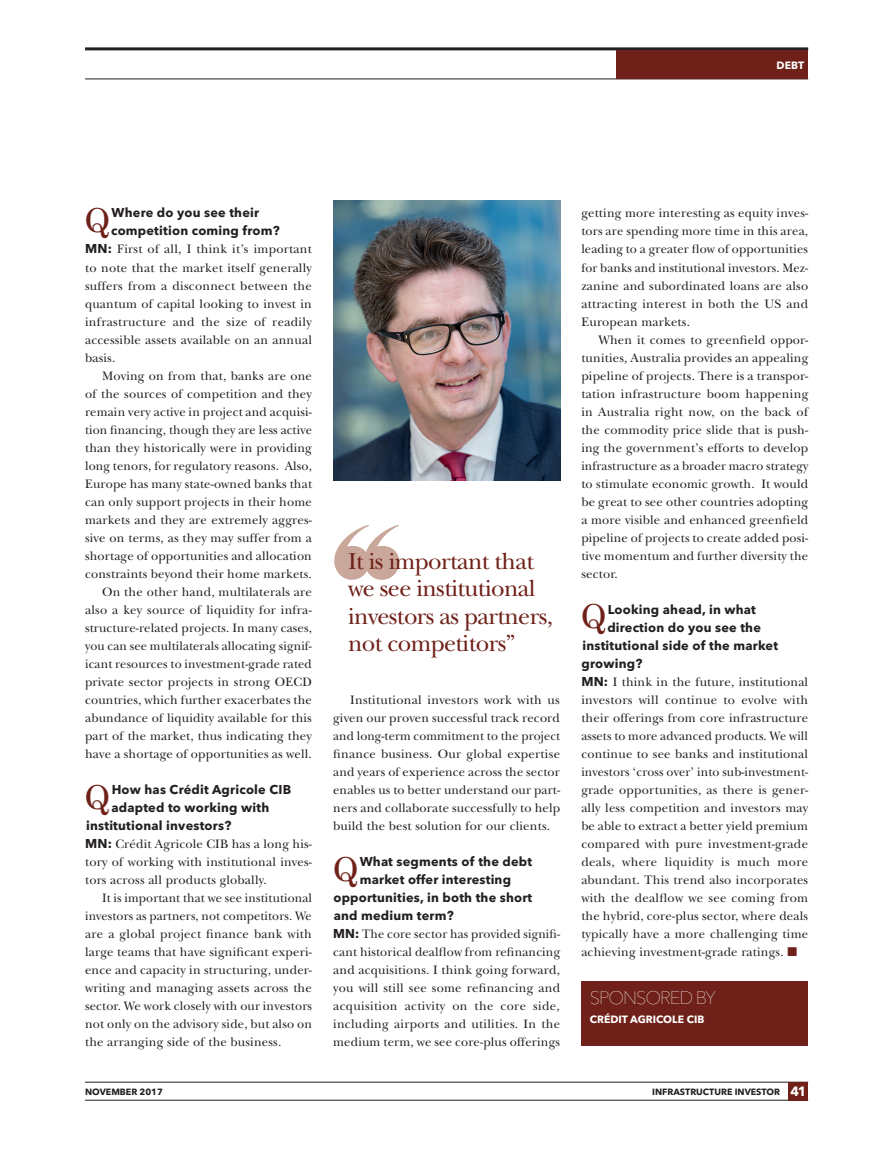
<style>
.page{position:relative;width:872px;height:1149px;background:#fff}
.page>*{position:absolute;margin:0;border:0;box-sizing:border-box;transform-origin:0 0}
._8_Q_A_Question{font:33px "Century";color:#6f2119}
._14_Big_feature_quot{font:24px/27px "New Baskerville Std";letter-spacing:-.025em;color:#6f2119}
._25_Sponsored_by{font:200 18px "Avenir Next LT Pro";letter-spacing:-.055em;color:#fff}
._4_Body_text_indent{font:12.75px/18px "New Baskerville Std";letter-spacing:.015em;color:#231f20;text-align:justify}
._9_Q_A_Answer{font:12.75px/18px "New Baskerville Std";letter-spacing:.015em;color:#231f20;text-align:justify}
._8_Q_A_Question-2{font:700 12.75px/18px "Avenir Next LT Pro";letter-spacing:.015em;color:#231f20}
._26_Sponsor_name{font:700 10.5px "Avenir Next LT Pro";color:#fff}
.t1{font:700 9px "Avenir Next LT Pro";color:#231f20}
.s1{font-family:"Avenir Next LT Pro";font-weight:700}
.s2{color:#6f2119}
.s3{font-size:13.35px;color:#fff}
</style>
<div class="page">
<hr style="left:85px;top:47px;width:723px;height:3px;background:#231f20">
<hr style="left:85px;top:79px;width:723px;height:1px;background:#231f20">
<hr style="left:85px;top:1081px;width:723px;height:1px;background:#231f20">
<hr style="left:85px;top:1099px;width:723px;height:1px;background:#231f20">
<div style="left:788px;top:1081px;width:20px;height:18px;background:#6f2119"></div>
<div style="left:617px;top:50px;width:191px;height:29px;background:#6f2119"></div>
<div style="left:581px;top:981px;width:227px;height:64px;background:#6f2119"></div>
<img style="left:333px;top:201px;width:227px;height:279px">
<svg style="left:334px;top:525px;width:65px;height:54px"></svg>
<p class="_26_Sponsor_name" style="left:776px;top:59px;width:29px">DEBT</p>
<p class="_8_Q_A_Question" style="left:85px;top:192px;width:27px">Q</p>
<p class="_8_Q_A_Question-2" style="left:111px;top:204px;width:170px">Where do you see their competition coming from?</p>
<p class="_9_Q_A_Answer" style="left:85px;top:240px;width:228px"><span class="s1">MN:</span> First of all, I think it’s important to note that the market itself generally suffers from a disconnect between the quantum of capital looking to invest in infrastructure and the size of readily accessible assets available on an annual basis.</p>
<p class="_4_Body_text_indent" style="left:85px;top:366px;width:228px;text-indent:17px">Moving on from that, banks are one of the sources of competition and they remain very active in project and acquisi&shy;tion financing, though they are less active than they historically were in providing long tenors, for regulatory reasons. Also, Europe has many state-owned banks that can only support projects in their home markets and they are extremely aggres&shy;sive on terms, as they may suffer from a shortage of opportunities and allocation constraints beyond their home markets.</p>
<p class="_4_Body_text_indent" style="left:85px;top:582px;width:228px;text-indent:17px">On the other hand, multilaterals are also a key source of liquidity for infra&shy;structure-related projects. In many cases, you can see multilaterals allocating signif&shy;icant resources to investment-grade rated private sector projects in strong OECD countries, which further exacerbates the abundance of liquidity available for this part of the market, thus indicating they have a shortage of opportunities as well.</p>
<p class="_8_Q_A_Question" style="left:85px;top:768px;width:27px">Q</p>
<p class="_8_Q_A_Question-2" style="left:112px;top:780px;width:181px">How has Crédit Agricole CIB</p>
<p class="_8_Q_A_Question-2" style="left:111px;top:798px;width:159px">adapted to working with</p>
<p class="_8_Q_A_Question-2" style="left:86px;top:816px;width:147px">institutional investors?</p>
<p class="_9_Q_A_Answer" style="left:85px;top:834px;width:228px"><span class="s1">MN:</span> Crédit Agricole CIB has a long his&shy;tory of working with institutional inves&shy;tors across all products globally.</p>
<p class="_4_Body_text_indent" style="left:85px;top:888px;width:228px;text-indent:17px">It is important that we see institutional investors as partners, not competitors. We are a global project finance bank with large teams that have significant experi&shy;ence and capacity in structuring, under&shy;writing and managing assets across the sector. We work closely with our investors not only on the advisory side, but also on the arranging side of the business.</p>
<p class="_14_Big_feature_quot" style="left:348px;top:548px;width:206px">It is important that we see institutional investors as partners, not competitors”</p>
<p class="_4_Body_text_indent" style="left:333px;top:690px;width:228px;text-indent:17px">Institutional investors work with us given our proven successful track record and long-term commitment to the project finance business. Our global expertise and years of experience across the sector enables us to better understand our part&shy;ners and collaborate successfully to help build the best solution for our clients.</p>
<p class="_8_Q_A_Question" style="left:333px;top:840px;width:27px">Q</p>
<p class="_8_Q_A_Question-2" style="left:360px;top:852px;width:174px">What segments of the debt</p>
<p class="_8_Q_A_Question-2" style="left:360px;top:870px;width:153px">market offer interesting</p>
<p class="_8_Q_A_Question-2" style="left:333px;top:888px;width:200px">opportunities, in both the short</p>
<p class="_8_Q_A_Question-2" style="left:334px;top:906px;width:121px">and medium term?</p>
<p class="_9_Q_A_Answer" style="left:333px;top:924px;width:228px"><span class="s1">MN:</span> The core sector has provided signifi&shy;cant historical dealflow from refinancing and acquisitions. I think going forward, you will still see some refinancing and acquisition activity on the core side, including airports and utilities. In the medium term, we see core-plus offerings</p>
<p class="_9_Q_A_Answer" style="left:581px;top:204px;width:228px">getting more interesting as equity inves&shy;tors are spending more time in this area, leading to a greater flow of opportunities for banks and institutional investors. Mez&shy;zanine and subordinated loans are also attracting interest in both the US and European markets.</p>
<p class="_4_Body_text_indent" style="left:581px;top:330px;width:228px;text-indent:17px">When it comes to greenfield oppor&shy;tunities, Australia provides an appealing pipeline of projects. There is a transpor&shy;tation infrastructure boom happening in Australia right now, on the back of the commodity price slide that is push&shy;ing the government’s efforts to develop infrastructure as a broader macro strategy to stimulate economic growth. It would be great to see other countries adopting a more visible and enhanced greenfield pipeline of projects to create added posi&shy;tive momentum and further diversity the sector.</p>
<p class="_8_Q_A_Question" style="left:581px;top:588px;width:27px">Q</p>
<p class="_8_Q_A_Question-2" style="left:608px;top:600px;width:149px">Looking ahead, in what</p>
<p class="_8_Q_A_Question-2" style="left:607px;top:618px;width:155px">direction do you see the</p>
<p class="_8_Q_A_Question-2" style="left:582px;top:636px;width:197px">institutional side of the market</p>
<p class="_8_Q_A_Question-2" style="left:581px;top:654px;width:62px">growing?</p>
<p class="_9_Q_A_Answer" style="left:581px;top:672px;width:228px"><span class="s1">MN:</span> I think in the future, institutional investors will continue to evolve with their offerings from core infrastructure assets to more advanced products. We will continue to see banks and institutional investors ‘cross over’ into sub-investment&shy;grade opportunities, as there is gener&shy;ally less competition and investors may be able to extract a better yield premium compared with pure investment-grade deals, where liquidity is much more abundant. This trend also incorporates with the dealflow we see coming from the hybrid, core-plus sector, where deals typically have a more challenging time achieving investment-grade ratings. <span class="s2">■</span></p>
<p class="_25_Sponsored_by" style="left:590px;top:986px;width:127px">SPONSORED BY</p>
<p class="_26_Sponsor_name" style="left:590px;top:1012px;width:116px">CRÉDIT AGRICOLE CIB</p>
<p class="t1" style="left:85px;top:1085px;width:79px">NOVEMBER 2017</p>
<p class="t1" style="left:652px;top:1085px;width:156px">INFRASTRUCTURE INVESTOR <span class="s3">41</span></p>
</div>
